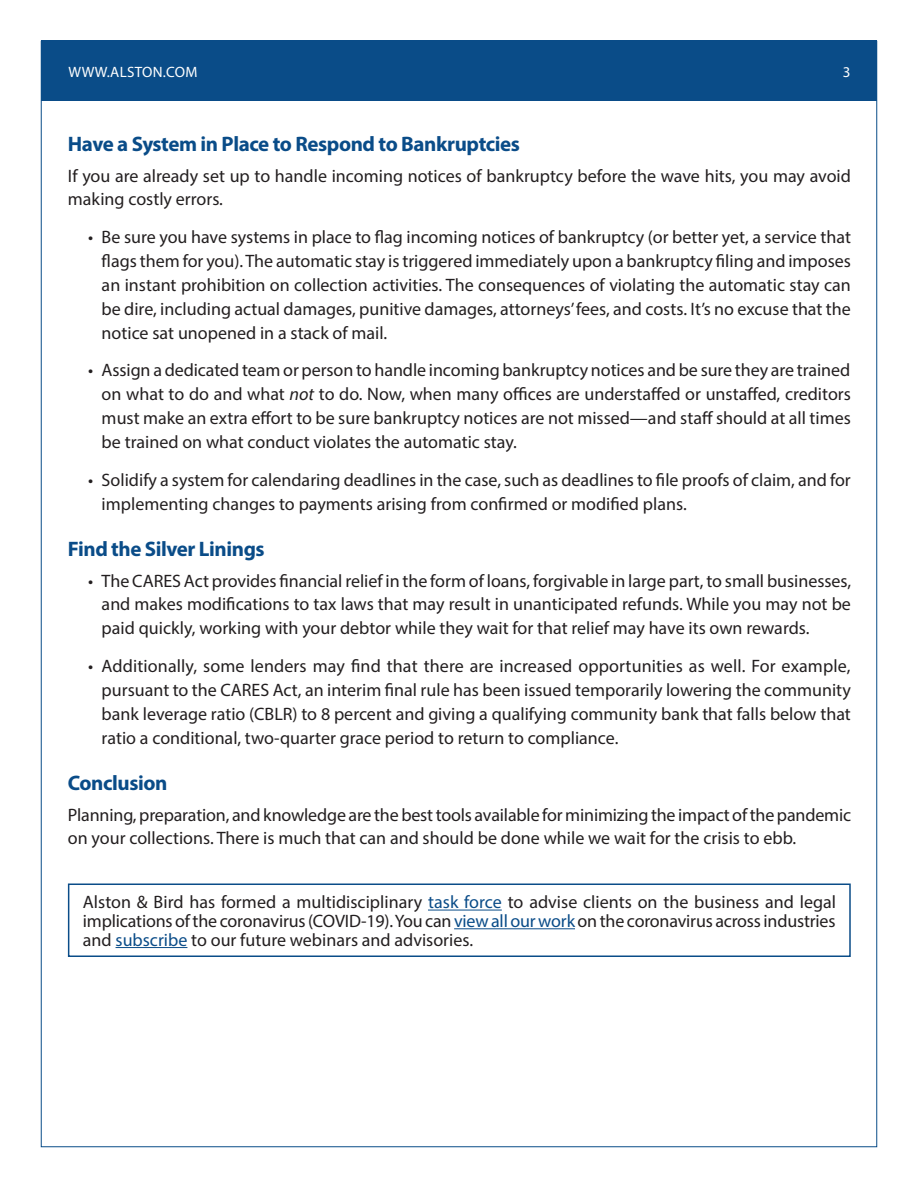
<style>
.page{position:relative;width:918px;height:1188px;background:#fff}
.page>*{position:absolute;margin:0;border:0;box-sizing:border-box;transform-origin:0 0}
.t1{font:700 21px "Myriad Pro";letter-spacing:-.02em;color:#0a4c88}
.t2{font:18px/24px "Myriad Pro";color:#231f20;text-align:justify}
.t3{font:15px "Myriad Pro";letter-spacing:.02em;color:#fff}
.s1{font-style:italic}
.s2{color:#0a4c88}
</style>
<div class="page">
<div style="left:41px;top:40px;width:835px;height:61px;background:#0a4c88"></div>
<hr style="left:428px;top:910px;width:74px;height:1px;background:#0a4c88">
<hr style="left:454px;top:928px;width:121px;height:1px;background:#0a4c88">
<hr style="left:116px;top:947px;width:71px;height:1px;background:#0a4c88">
<div style="left:68px;top:884px;width:783px;height:73px;border:2px solid #0a4c88"></div>
<p class="t3" style="left:68px;top:62px;width:130px">WWW.ALSTON.COM</p>
<p class="t3" style="left:843px;top:62px;width:9px">3</p>
<p class="t1" style="left:68px;top:130px;width:454px">Have a System in Place to Respond to Bankruptcies</p>
<p class="t2" style="left:68px;top:163px;width:785px">If you are already set up to handle incoming notices of bankruptcy before the wave hits, you may avoid making costly errors.</p>
<p class="t2" style="left:102px;top:225px;width:751px;text-indent:-14px">• Be sure you have systems in place to flag incoming notices of bankruptcy (or better yet, a service that flags them for you). The automatic stay is triggered immediately upon a bankruptcy filing and imposes an instant prohibition on collection activities. The consequences of violating the automatic stay can be dire, including actual damages, punitive damages, attorneys’ fees, and costs. It’s no excuse that the notice sat unopened in a stack of mail.</p>
<p class="t2" style="left:102px;top:358px;width:751px;text-indent:-14px">• Assign a dedicated team or person to handle incoming bankruptcy notices and be sure they are trained on what to do and what <span class="s1">not</span> to do. Now, when many offices are understaffed or unstaffed, creditors must make an extra effort to be sure bankruptcy notices are not missed—and staff should at all times be trained on what conduct violates the automatic stay.</p>
<p class="t2" style="left:102px;top:468px;width:751px;text-indent:-14px">• Solidify a system for calendaring deadlines in the case, such as deadlines to file proofs of claim, and for implementing changes to payments arising from confirmed or modified plans.</p>
<p class="t1" style="left:68px;top:535px;width:198px">Find the Silver Linings</p>
<p class="t2" style="left:102px;top:568px;width:751px;text-indent:-14px">• The CARES Act provides financial relief in the form of loans, forgivable in large part, to small businesses, and makes modifications to tax laws that may result in unanticipated refunds. While you may not be paid quickly, working with your debtor while they wait for that relief may have its own rewards.</p>
<p class="t2" style="left:102px;top:654px;width:751px;text-indent:-14px">• Additionally, some lenders may find that there are increased opportunities as well. For example, pursuant to the CARES Act, an interim final rule has been issued temporarily lowering the community bank leverage ratio (CBLR) to 8 percent and giving a qualifying community bank that falls below that ratio a conditional, two-quarter grace period to return to compliance.</p>
<p class="t1" style="left:68px;top:769px;width:101px">Conclusion</p>
<p class="t2" style="left:68px;top:802px;width:785px">Planning, preparation, and knowledge are the best tools available for minimizing the impact of the pandemic on your collections. There is much that can and should be done while we wait for the crisis to ebb.</p>
<p class="t2" style="left:83px;top:893px;width:755px;line-height:18.8px">Alston &amp; Bird has formed a multidisciplinary <span class="s2">task force</span> to advise clients on the business and legal implications of the coronavirus (COVID-19). You can <span class="s2">view all our work</span> on the coronavirus across industries and <span class="s2">subscribe</span> to our future webinars and advisories.</p>
</div>
